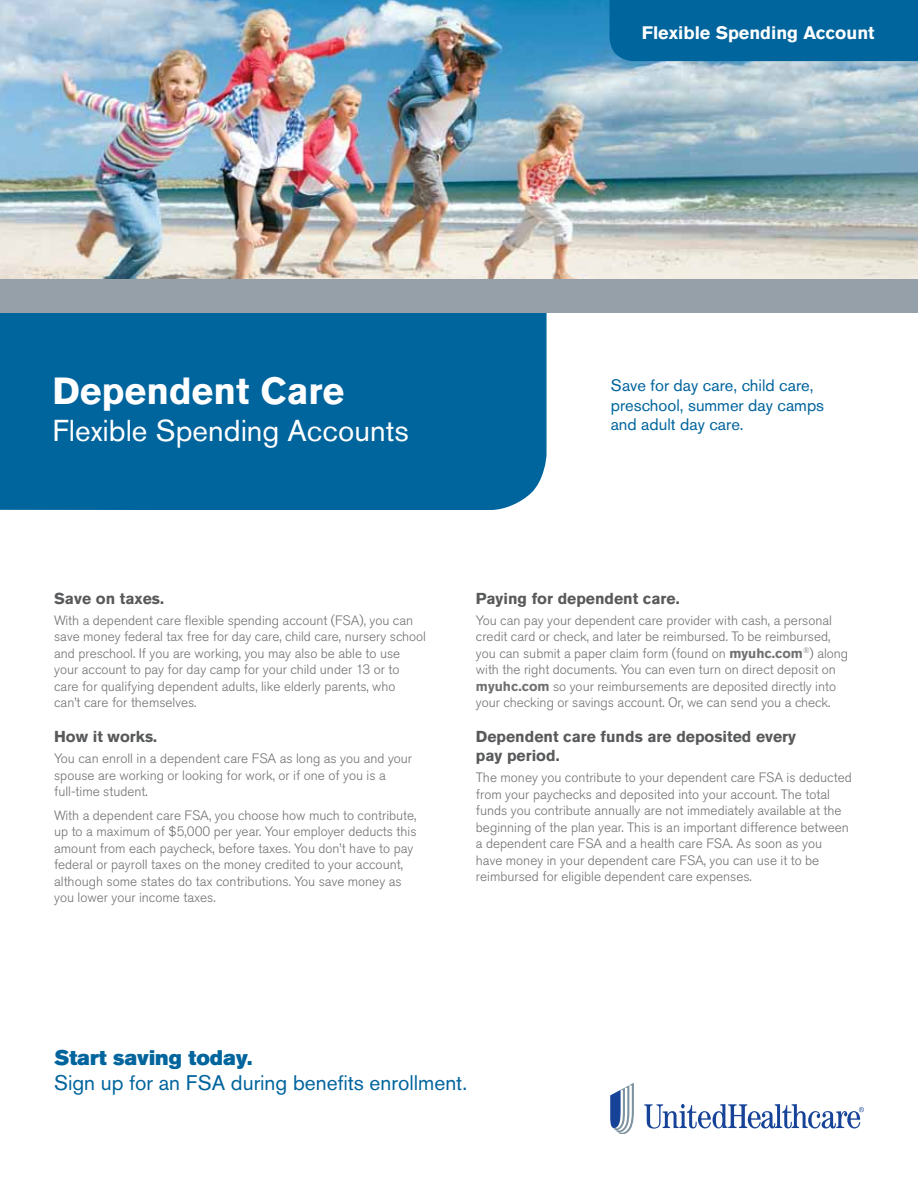
<style>
.page{position:relative;width:918px;height:1188px;background:#fff}
.page>*{position:absolute;margin:0;border:0;box-sizing:border-box;transform-origin:0 0}
.t1{font:700 37.5px "Akzidenz Grotesk Std";color:#fff}
.t2{font:30px "Akzidenz Grotesk Std";color:#fff}
.t3{font:21px "Akzidenz Grotesk Std";color:#00649d}
.t4{font:21px "Akzidenz Grotesk BE Super";color:#00649d}
.t5{font:700 18px "Akzidenz Grotesk Std";color:#fff}
.t6{font:16.5px/19.5px "Akzidenz Grotesk Std";color:#00649d}
.t7{font:700 15.75px/18.9px "Akzidenz Grotesk Std";color:#58595b}
.t8{font:300 13.5px/16.5px "Akzidenz Grotesk Std";color:#717073}
.s1{font-weight:700}
</style>
<div class="page">
<div style="left:0;top:313px;width:547px;height:197px;background:#00649d"></div>
<img style="left:0;top:0;width:918px;height:279px">
<div style="left:0;top:279px;width:918px;height:34px;background:#95a0a9"></div>
<svg style="left:644px;top:1104px;width:220px;height:25px"></svg>
<svg style="left:610px;top:1083px;width:24px;height:51px"></svg>
<div style="left:610px;top:0;width:308px;height:61px;background:#00649d"></div>
<h3 class="t5" style="left:642px;top:23px;width:234px">Flexible Spending Account</h3>
<h1 class="t1" style="left:53px;top:369px;width:293px">Dependent Care</h1>
<h2 class="t2" style="left:53px;top:413px;width:358px">Flexible Spending Accounts</h2>
<p class="t6" style="left:611px;top:376px;width:215px">Save for day care, child care, preschool, summer day camps and adult day care.</p>
<p class="t7" style="left:54px;top:589px;width:111px">Save on taxes.</p>
<p class="t8" style="left:54px;top:612px;width:373px">With a dependent care flexible spending account (FSA), you can save money federal tax free for day care, child care, nursery school and preschool. If you are working, you may also be able to use your account to pay for day camp for your child under 13 or to care for qualifying dependent adults, like elderly parents, who<br>can’t care for themselves.</p>
<p class="t7" style="left:54px;top:728px;width:105px">How it works.</p>
<p class="t8" style="left:54px;top:751px;width:360px">You can enroll in a dependent care FSA as long as you and your spouse are working or looking for work, or if one of you is a full-time student.</p>
<p class="t8" style="left:54px;top:807px;width:364px">With a dependent care FSA, you choose how much to contribute, up to a maximum of $5,000 per year. Your employer deducts this amount from each paycheck, before taxes. You don’t have to pay federal or payroll taxes on the money credited to your account, although some states do tax contributions. You save money as you lower your income taxes.</p>
<p class="t7" style="left:476px;top:589px;width:205px">Paying for dependent care.</p>
<p class="t8" style="left:476px;top:612px;width:374px">You can pay your dependent care provider with cash, a personal credit card or check, and later be reimbursed. To be reimbursed, you can submit a paper claim form (found on <span class="s1">myuhc.com</span><sup>®</sup>) along with the right documents. You can even turn on direct deposit on <span class="s1">myuhc.com</span> so your reimbursements are deposited directly into your checking or savings account. Or, we can send you a check.</p>
<p class="t7" style="left:476px;top:728px;width:322px">Dependent care funds are deposited every pay period.</p>
<p class="t8" style="left:476px;top:770px;width:377px">The money you contribute to your dependent care FSA is deducted from your paychecks and deposited into your account. The total funds you contribute annually are not immediately available at the beginning of the plan year. This is an important difference between a dependent care FSA and a health care FSA. As soon as you have money in your dependent care FSA, you can use it to be reimbursed for eligible dependent care expenses.</p>
<h3 class="t4" style="left:54px;top:1045px;width:200px">Start saving today.</h3>
<h3 class="t3" style="left:54px;top:1070px;width:415px">Sign up for an FSA during benefits enrollment.</h3>
</div>
